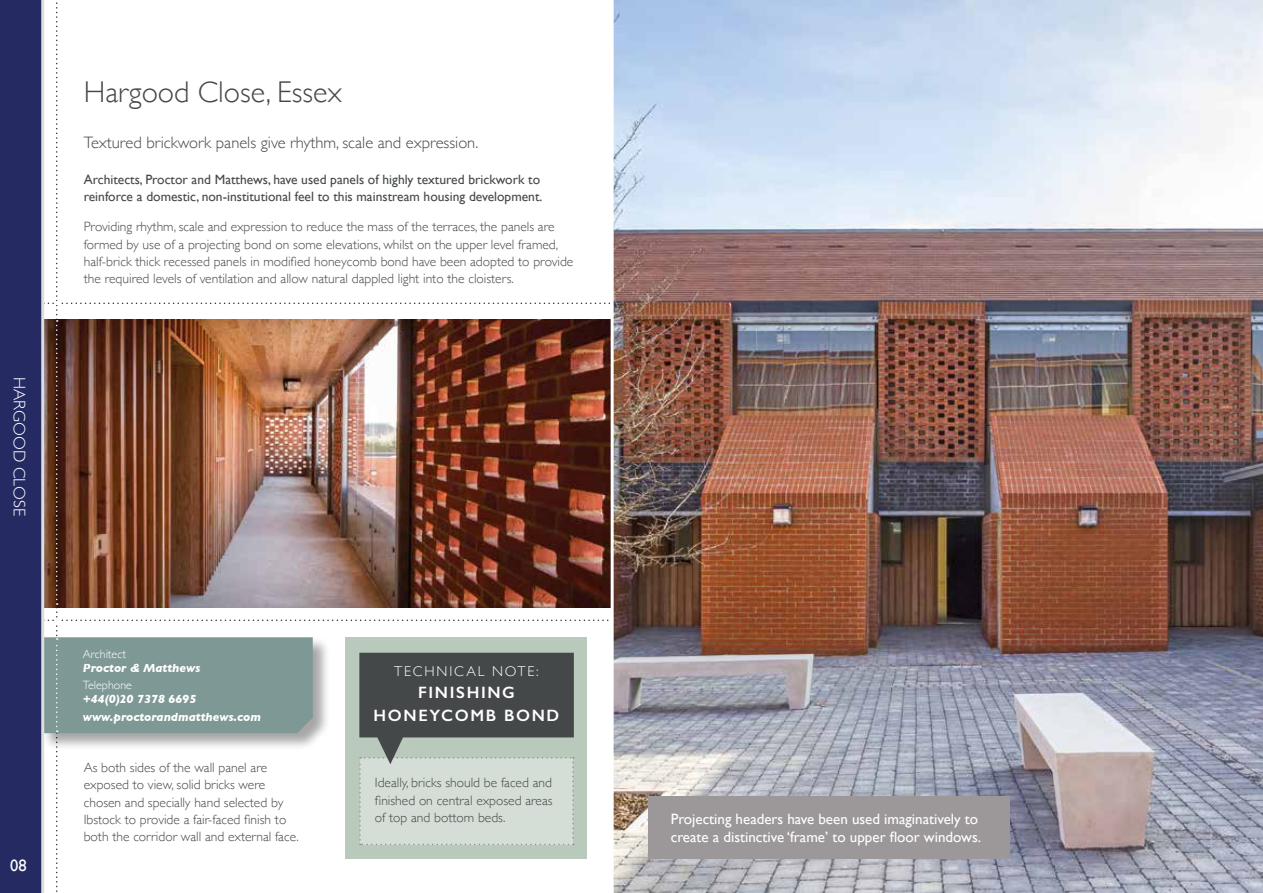
<style>
.page{position:relative;width:1263px;height:893px;background:#fff}
.page>*{position:absolute;margin:0;border:0;box-sizing:border-box;transform-origin:0 0}
.t1{font:300 30px "Gill Sans";color:#454849}
.t2{font:300 16.8px "Gill Sans";color:#fff}
.t3{font:300 16.5px "Gill Sans";color:#454849}
.t4{font:600 16.5px/22.5px "Gill Sans";letter-spacing:.1em;color:#fff;text-align:center}
.t5{font:16.5px "Gill Sans";color:#fff}
.t6{font:15px/18.8px "Gill Sans";color:#fff}
.t7{font:300 14.25px "Gill Sans";letter-spacing:.13em;color:#fff}
.t8{font:300 13.5px/17.2px "Gill Sans";color:#454849}
.t9{font:13.5px/17.2px "Gill Sans";color:#454849}
.t10{font:italic 700 12px/17.7px "Gill Sans";color:#fff}
.t11{font:300 12px "Gill Sans";color:#fff}
</style>
<div class="page">
<img style="left:623px;top:0;width:640px;height:893px">
<div style="left:0;top:0;width:42px;height:893px;background:#252a62"></div>
<div style="left:648px;top:796px;width:361px;height:63px;background:#9c989a"></div>
<img style="left:41px;top:0;width:582px;height:893px">
<p class="t2" style="left:33px;top:377px;width:140px;rotate:90deg">HARGOOD CLOSE</p>
<p class="t5" style="left:10px;top:855px;width:18px">08</p>
<h1 class="t1" style="left:84px;top:69px;width:260px">Hargood Close, Essex</h1>
<p class="t3" style="left:84px;top:130px;width:396px">Textured brickwork panels give rhythm, scale and expression.</p>
<p class="t9" style="left:84px;top:171px;width:460px">Architects, Proctor and Matthews, have used panels of highly textured brickwork to reinforce a domestic, non-institutional feel to this mainstream housing development.</p>
<p class="t8" style="left:84px;top:218px;width:491px">Providing rhythm, scale and expression to reduce the mass of the terraces, the panels are formed by use of a projecting bond on some elevations, whilst on the upper level framed, half-brick thick recessed panels in modified honeycomb bond have been adopted to provide the required levels of ventilation and allow natural dappled light into the cloisters.</p>
<p class="t11" style="left:83px;top:645px;width:45px">Architect</p>
<p class="t10" style="left:83px;top:659px;width:119px">Proctor &amp; Matthews</p>
<p class="t11" style="left:83px;top:676px;width:51px">Telephone</p>
<p class="t10" style="left:83px;top:690px;width:180px">+44(0)20 7378 6695 www.proctorandmatthews.com</p>
<p class="t8" style="left:84px;top:758px;width:217px">As both sides of the wall panel are exposed to view, solid bricks were chosen and specially hand selected by Ibstock to provide a fair-faced finish to both the corridor wall and external face.</p>
<p class="t7" style="left:394px;top:660px;width:146px">TECHNICAL NOTE:</p>
<p class="t4" style="left:374px;top:681px;width:187px">FINISHING<br>HONEYCOMB BOND</p>
<p class="t8" style="left:375px;top:773px;width:179px;text-align:justify">Ideally, bricks should be faced and finished on central exposed areas of top and bottom beds.</p>
<p class="t6" style="left:671px;top:809px;width:312px">Projecting headers have been used imaginatively to create a distinctive ‘frame’ to upper floor windows.</p>
</div>
